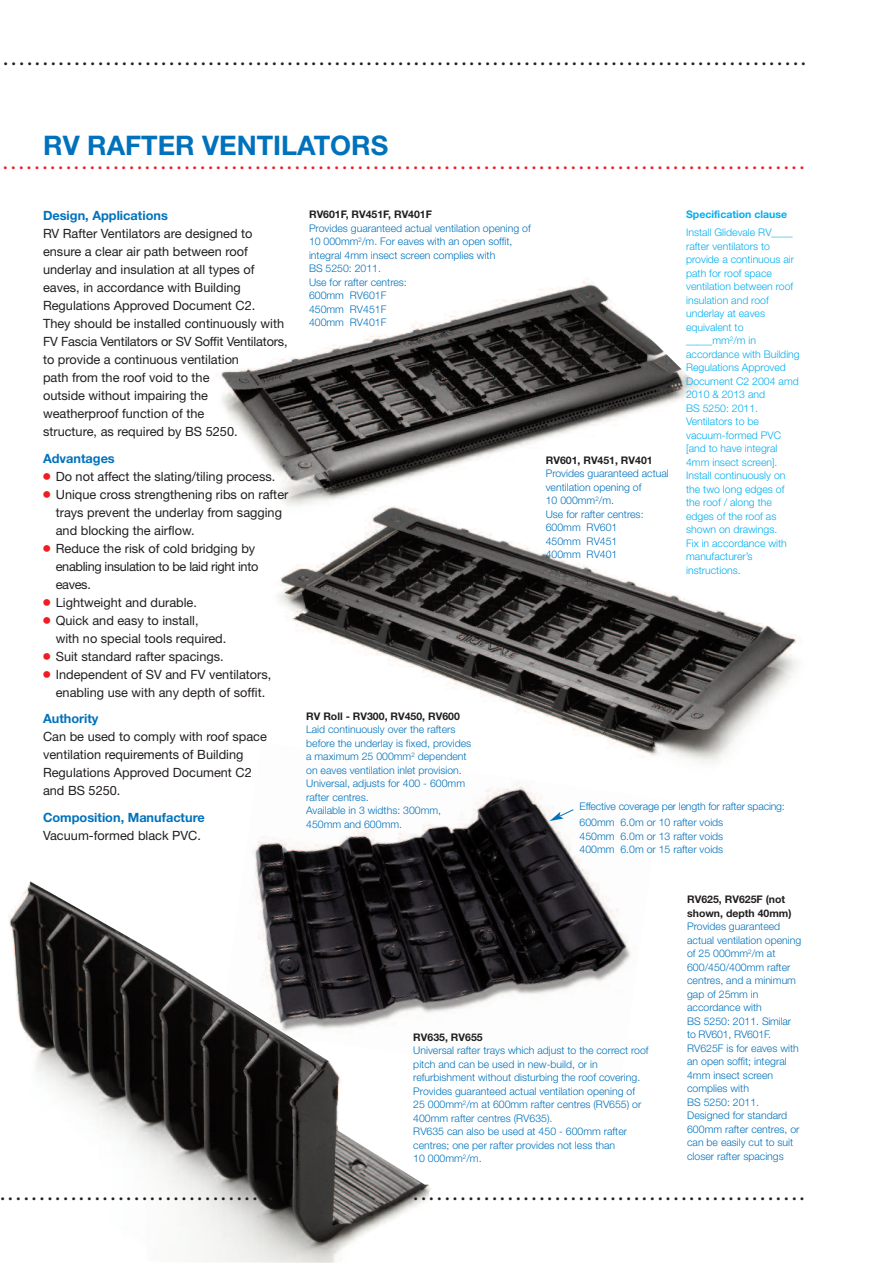
<style>
.page{position:relative;width:893px;height:1263px;background:#fff}
.page>*{position:absolute;margin:0;border:0;box-sizing:border-box;transform-origin:0 0}
.t1{font:700 27px "Helvetica Neue LT Std";color:#0072bc}
.t2{font:700 21px "Clearface";color:#231f20}
.t3{font:700 21px "Clearface";color:#ee1d23}
.t4{font:12.75px/18px "Helvetica Neue LT Std";color:#231f20}
.t5{font:12.75px/18px "Helvetica Neue LT Std";letter-spacing:-.025em;color:#231f20}
.t6{font:700 12.75px "Helvetica Neue LT Std";color:#0072bc}
.t7{font:300 10.5px/13.5px "Helvetica Neue LT Std";color:#0072bc}
.t8{font:300 10.5px/13.5px "Helvetica Neue LT Std";color:#00aeef}
.t9{font:700 10.5px/13.5px "Helvetica Neue LT Std";color:#231f20}
.t10{font:700 10.5px "Helvetica Neue LT Std";color:#00aeef}
.s1{font-family:"Universal Newswith Comm Pi";font-size:13.5px;color:#ee1d23}
</style>
<div class="page">
<img style="left:253px;top:796px;width:378px;height:216px">
<img style="left:277px;top:534px;width:524px;height:262px">
<img style="left:9px;top:881px;width:424px;height:382px">
<img style="left:216px;top:278px;width:483px;height:256px">
<svg style="left:549px;top:809px;width:25px;height:12px"></svg>
<h2 class="t2" style="left:3px;top:49px;width:804px">......................................................................................................</h2>
<h1 class="t1" style="left:43px;top:136px;width:347px">RV RAFTER VENTILATORS</h1>
<h2 class="t3" style="left:3px;top:153px;width:803px">......................................................................................................</h2>
<p class="t6" style="left:43px;top:211px;width:126px">Design, Applications</p>
<p class="t4" style="left:43px;top:226px;width:246px">RV Rafter Ventilators are designed to ensure a clear air path between roof underlay and insulation at all types of eaves, in accordance with Building Regulations Approved Document C2.<br>They should be installed continuously with FV Fascia Ventilators or SV Soffit Ventilators, to provide a continuous ventilation<br>path from the roof void to the<br>outside without impairing the<br>weatherproof function of the<br>structure, as required by BS 5250.</p>
<p class="t6" style="left:43px;top:453px;width:73px">Advantages</p>
<p class="t4" style="left:43px;top:468px;width:234px"><span class="s1">●</span> Do not affect the slating/tiling process.</p>
<p class="t4" style="left:56px;top:486px;width:234px;text-indent:-13px"><span class="s1">●</span> Unique cross strengthening ribs on rafter trays prevent the underlay from sagging and blocking the airflow.</p>
<p class="t5" style="left:56px;top:540px;width:204px;text-indent:-13px"><span class="s1">●</span> Reduce the risk of cold bridging by enabling insulation to be laid right into eaves.</p>
<p class="t4" style="left:43px;top:594px;width:155px"><span class="s1">●</span> Lightweight and durable.</p>
<p class="t4" style="left:56px;top:612px;width:172px;text-indent:-13px"><span class="s1">●</span> Quick and easy to install,<br>with no special tools required.</p>
<p class="t4" style="left:43px;top:648px;width:182px"><span class="s1">●</span> Suit standard rafter spacings.</p>
<p class="t4" style="left:43px;top:666px;width:230px;text-align:center"><span class="s1">●</span> Independent of SV and FV ventilators, enabling use with any depth of soffit.</p>
<p class="t6" style="left:43px;top:714px;width:57px">Authority</p>
<p class="t4" style="left:43px;top:729px;width:225px">Can be used to comply with roof space ventilation requirements of Building<br>Regulations Approved Document C2 and BS 5250.</p>
<p class="t6" style="left:43px;top:812px;width:163px">Composition, Manufacture</p>
<p class="t4" style="left:43px;top:827px;width:160px">Vacuum-formed black PVC.</p>
<p class="t9" style="left:309px;top:209px;width:124px">RV601F, RV451F, RV401F</p>
<p class="t7" style="left:309px;top:222px;width:223px">Provides guaranteed actual ventilation opening of<br>10 000mm<sup>2</sup>/m. For eaves with an open soffit, integral 4mm insect screen complies with<br>BS 5250: 2011.<br>Use for rafter centres:<br>600mm RV601F<br>450mm RV451F<br>400mm RV401F</p>
<p class="t9" style="left:546px;top:454px;width:108px">RV601, RV451, RV401</p>
<p class="t7" style="left:546px;top:468px;width:125px">Provides guaranteed actual ventilation opening of<br>10 000mm<sup>2</sup>/m.<br>Use for rafter centres:<br>600mm RV601<br>450mm RV451<br>400mm RV401</p>
<p class="t10" style="left:686px;top:211px;width:102px">Specification clause</p>
<p class="t8" style="left:686px;top:227px;width:115px">Install Glidevale RV____ rafter ventilators to provide a continuous air path for roof space ventilation between roof insulation and roof underlay at eaves equivalent to _____mm<sup>2</sup>/m in accordance with Building<br>Regulations Approved<br>Document C2 2004 amd<br>2010 &amp; 2013 and<br>BS 5250: 2011.<br>Ventilators to be vacuum-formed PVC [and to have integral<br>4mm insect screen].<br>Install continuously on the two long edges of the roof / along the edges of the roof as shown on drawings.<br>Fix in accordance with manufacturer’s instructions.</p>
<p class="t9" style="left:306px;top:710px;width:155px">RV Roll - RV300, RV450, RV600</p>
<p class="t7" style="left:306px;top:724px;width:167px">Laid continuously over the rafters before the underlay is fixed, provides a maximum 25 000mm<sup>2</sup> dependent on eaves ventilation inlet provision.<br>Universal, adjusts for 400 - 600mm rafter centres.<br>Available in 3 widths: 300mm,<br>450mm and 600mm.</p>
<p class="t7" style="left:580px;top:798px;width:207px;line-height:16.5px">Effective coverage per length for rafter spacing:<br>600mm 6.0m or 10 rafter voids</p>
<p class="t7" style="left:580px;top:830px;width:145px">450mm 6.0m or 13 rafter voids<br>400mm 6.0m or 15 rafter voids</p>
<p class="t9" style="left:413px;top:1031px;width:71px">RV635, RV655</p>
<p class="t7" style="left:413px;top:1044px;width:237px">Universal rafter trays which adjust to the correct roof pitch and can be used in new-build, or in refurbishment without disturbing the roof covering.<br>Provides guaranteed actual ventilation opening of 25 000mm<sup>2</sup>/m at 600mm rafter centres (RV655) or 400mm rafter centres (RV635).<br>RV635 can also be used at 450 - 600mm rafter centres; one per rafter provides not less than<br>10 000mm<sup>2</sup>/m.</p>
<p class="t9" style="left:687px;top:894px;width:106px">RV625, RV625F (not shown, depth 40mm)</p>
<p class="t7" style="left:687px;top:921px;width:116px">Provides guaranteed actual ventilation opening of 25 000mm<sup>2</sup>/m at<br>600/450/400mm rafter centres, and a minimum gap of 25mm in accordance with<br>BS 5250: 2011. Similar to RV601, RV601F.<br>RV625F is for eaves with an open soffit; integral<br>4mm insect screen complies with<br>BS 5250: 2011.<br>Designed for standard<br>600mm rafter centres, or can be easily cut to suit closer rafter spacings</p>
<h2 class="t2" style="left:0;top:1183px;width:275px">...................................</h2>
<h2 class="t2" style="left:413px;top:1183px;width:393px">..................................................</h2>
</div>
